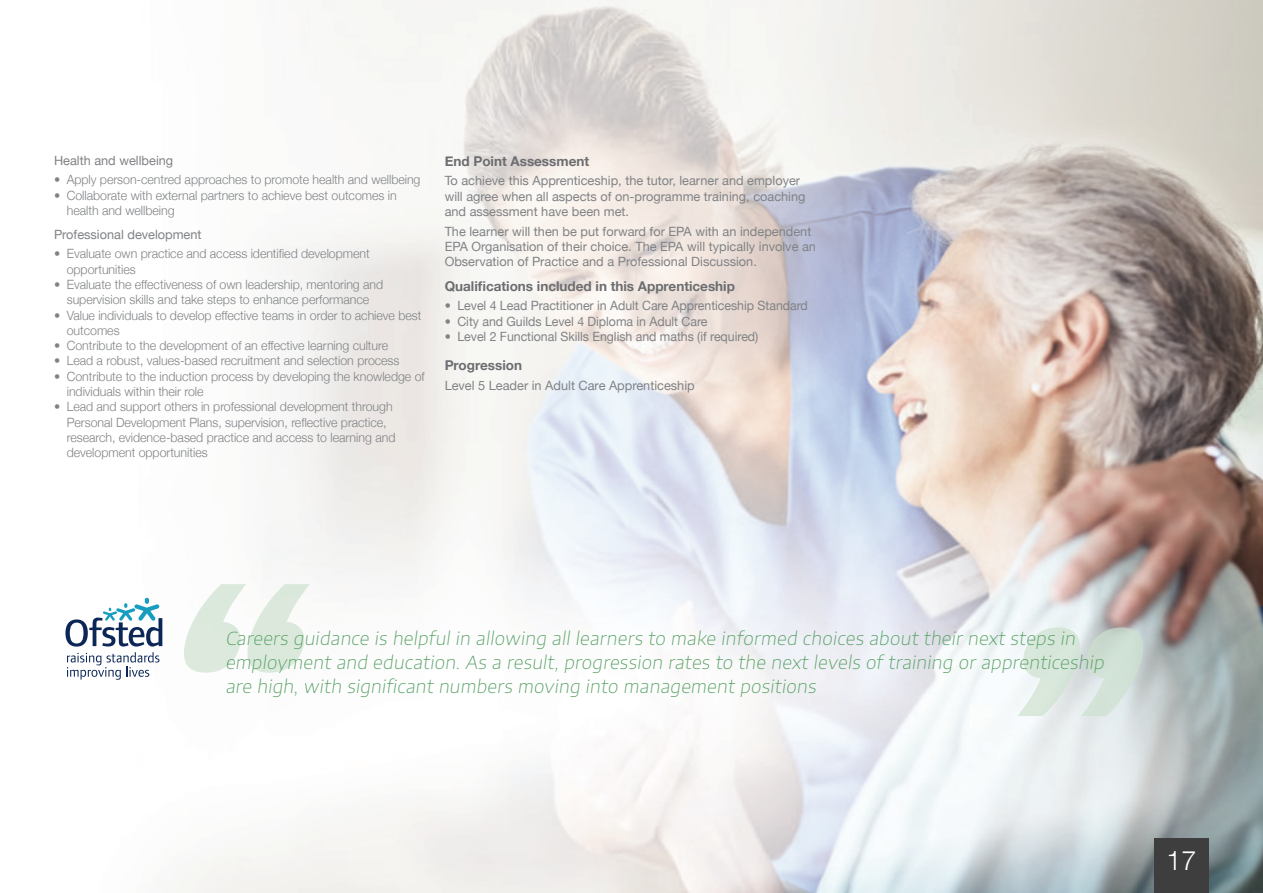
<style>
.page{position:relative;width:1263px;height:893px;background:#fff}
.page>*{position:absolute;margin:0;border:0;box-sizing:border-box;transform-origin:0 0}
.t1{font:italic 800 225px "Encode Sans Semi Expanded";color:#cde1ce}
.t2{font:300 27px "Helvetica Neue";color:#fff}
.t3{font:200 18px/24px "Encode Sans Semi Expanded";color:#55a064}
.t4{font:700 13.5px "Helvetica Neue";color:#6c6d70}
.t5{font:300 12.75px/15.3px "Helvetica Neue";letter-spacing:-.005em;color:#808285}
.t6{font:12.75px/15.3px "Helvetica Neue";color:#808285}
</style>
<div class="page">
<img style="left:146px;top:0;width:1117px;height:893px">
<div style="left:1154px;top:839px;width:55px;height:54px;background:#3e3e3f"></div>
<svg style="left:65px;top:598px;width:97px;height:82px"></svg>
<p class="t6" style="left:54px;top:152px;width:121px">Health and wellbeing</p>
<p class="t5" style="left:54px;top:172px;width:368px">• Apply person-centred approaches to promote health and wellbeing</p>
<p class="t5" style="left:67px;top:187px;width:331px;text-indent:-13px">• Collaborate with external partners to achieve best outcomes in health and wellbeing</p>
<p class="t6" style="left:54px;top:226px;width:149px">Professional development</p>
<p class="t5" style="left:67px;top:246px;width:304px;text-indent:-13px">• Evaluate own practice and access identified development opportunities</p>
<p class="t5" style="left:54px;top:276px;width:331px;text-align:center">• Evaluate the effectiveness of own leadership, mentoring and supervision skills and take steps to enhance performance</p>
<p class="t5" style="left:67px;top:307px;width:356px;text-indent:-13px">• Value individuals to develop effective teams in order to achieve best outcomes</p>
<p class="t5" style="left:54px;top:338px;width:336px">• Contribute to the development of an effective learning culture</p>
<p class="t5" style="left:54px;top:353px;width:347px">• Lead a robust, values-based recruitment and selection process</p>
<p class="t5" style="left:67px;top:368px;width:359px;text-indent:-13px">• Contribute to the induction process by developing the knowledge of individuals within their role</p>
<p class="t5" style="left:67px;top:399px;width:330px;text-indent:-13px">• Lead and support others in professional development through Personal Development Plans, supervision, reflective practice, research, evidence-based practice and access to learning and development opportunities</p>
<p class="t4" style="left:445px;top:153px;width:146px">End Point Assessment</p>
<p class="t6" style="left:445px;top:173px;width:362px">To achieve this Apprenticeship, the tutor, learner and employer will agree when all aspects of on-programme training, coaching and assessment have been met.</p>
<p class="t6" style="left:445px;top:223px;width:373px">The learner will then be put forward for EPA with an independent<br>EPA Organisation of their choice. The EPA will typically involve an<br>Observation of Practice and a Professional Discussion.</p>
<p class="t4" style="left:445px;top:278px;width:292px">Qualifications included in this Apprenticeship</p>
<p class="t6" style="left:445px;top:298px;width:365px">• Level 4 Lead Practitioner in Adult Care Apprenticeship Standard</p>
<p class="t6" style="left:445px;top:313px;width:264px">• City and Guilds Level 4 Diploma in Adult Care</p>
<p class="t6" style="left:445px;top:329px;width:315px">• Level 2 Functional Skills English and maths (if required)</p>
<p class="t4" style="left:445px;top:357px;width:79px">Progression</p>
<p class="t6" style="left:445px;top:377px;width:252px">Level 5 Leader in Adult Care Apprenticeship</p>
<h1 class="t1" style="left:145px;top:507px;width:220px">“</h1>
<h1 class="t1" style="left:1183px;top:793px;width:220px;rotate:-180deg">“</h1>
<p class="t3" style="left:225px;top:626px;width:883px">Careers guidance is helpful in allowing all learners to make informed choices about their next steps in employment and education. As a result, progression rates to the next levels of training or apprenticeship are high, with significant numbers moving into management positions</p>
<h2 class="t2" style="left:1166px;top:844px;width:32px">17</h2>
</div>
